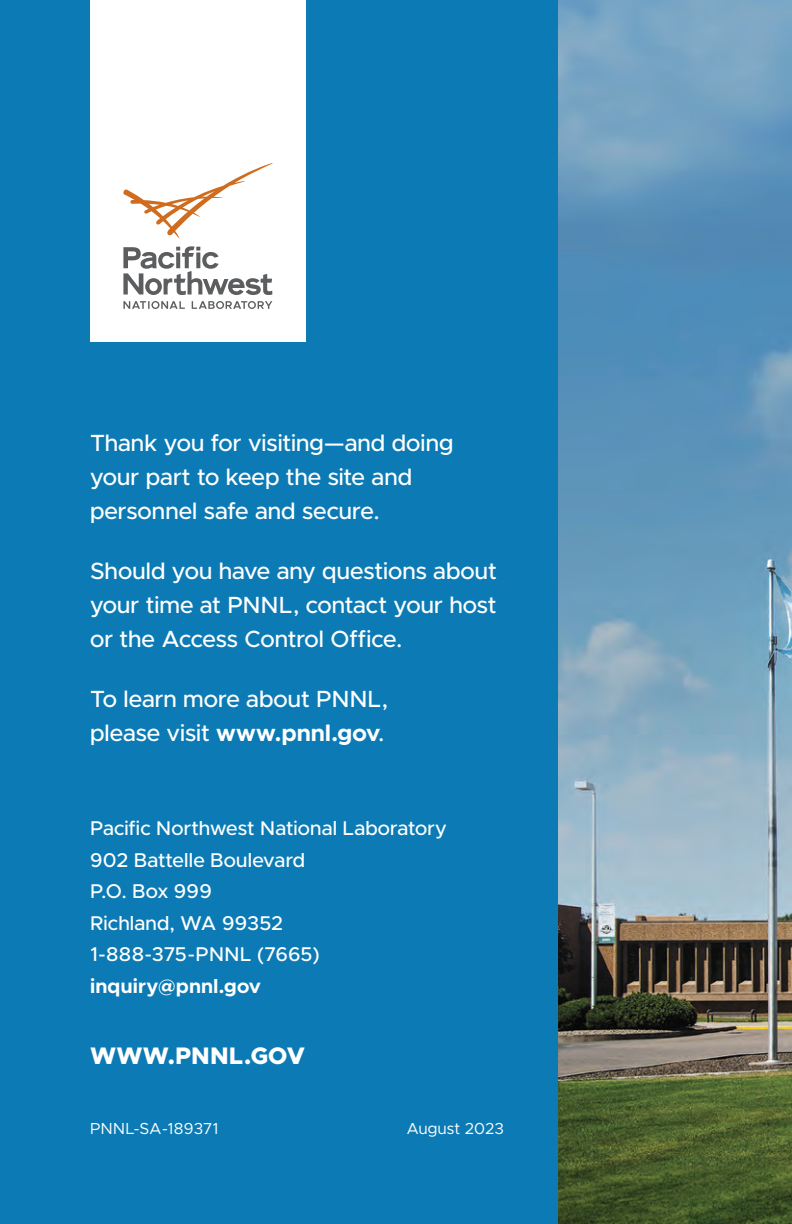
<style>
.page{position:relative;width:792px;height:1224px;background:#0c7bb5}
.page>*{position:absolute;margin:0;border:0;box-sizing:border-box;transform-origin:0 0}
.t1{font:800 24px "Metropolis";letter-spacing:.005em;color:#fff}
.t2{font:500 23.6px/34px "Metropolis";color:#fff}
.t3{font:500 20px/31.6px "Metropolis";letter-spacing:.01em;color:#fff}
.t4{font:700 20px "Metropolis";letter-spacing:.01em;color:#fff}
.t5{font:16px "Metropolis";letter-spacing:.015em;color:#fff}
.s1{font-weight:700}
</style>
<div class="page">
<img style="left:558px;top:0;width:234px;height:1224px">
<div style="left:90px;top:0;width:216px;height:342px;background:#fff"></div>
<svg style="left:123px;top:163px;width:150px;height:75px"></svg>
<svg style="left:123px;top:246px;width:149px;height:63px"></svg>
<p class="t2" style="left:90px;top:426px;width:365px">Thank you for visiting—and doing your part to keep the site and personnel safe and secure.</p>
<p class="t2" style="left:90px;top:554px;width:408px;text-align:justify">Should you have any questions about your time at PNNL, contact your host or the Access Control Office.</p>
<p class="t2" style="left:90px;top:682px;width:300px">To learn more about PNNL, please visit <span class="s1">www.pnnl.gov</span>.</p>
<p class="t3" style="left:90px;top:812px;width:358px">Pacific Northwest National Laboratory<br>902 Battelle Boulevard<br>P.O. Box 999<br>Richland, WA 99352<br>1-888-375-PNNL (7665)</p>
<p class="t4" style="left:90px;top:973px;width:173px">inquiry@pnnl.gov</p>
<p class="t1" style="left:90px;top:1041px;width:217px">WWW.PNNL.GOV</p>
<p class="t5" style="left:90px;top:1119px;width:130px">PNNL-SA-189371</p>
<p class="t5" style="left:406px;top:1119px;width:99px">August 2023</p>
</div>
